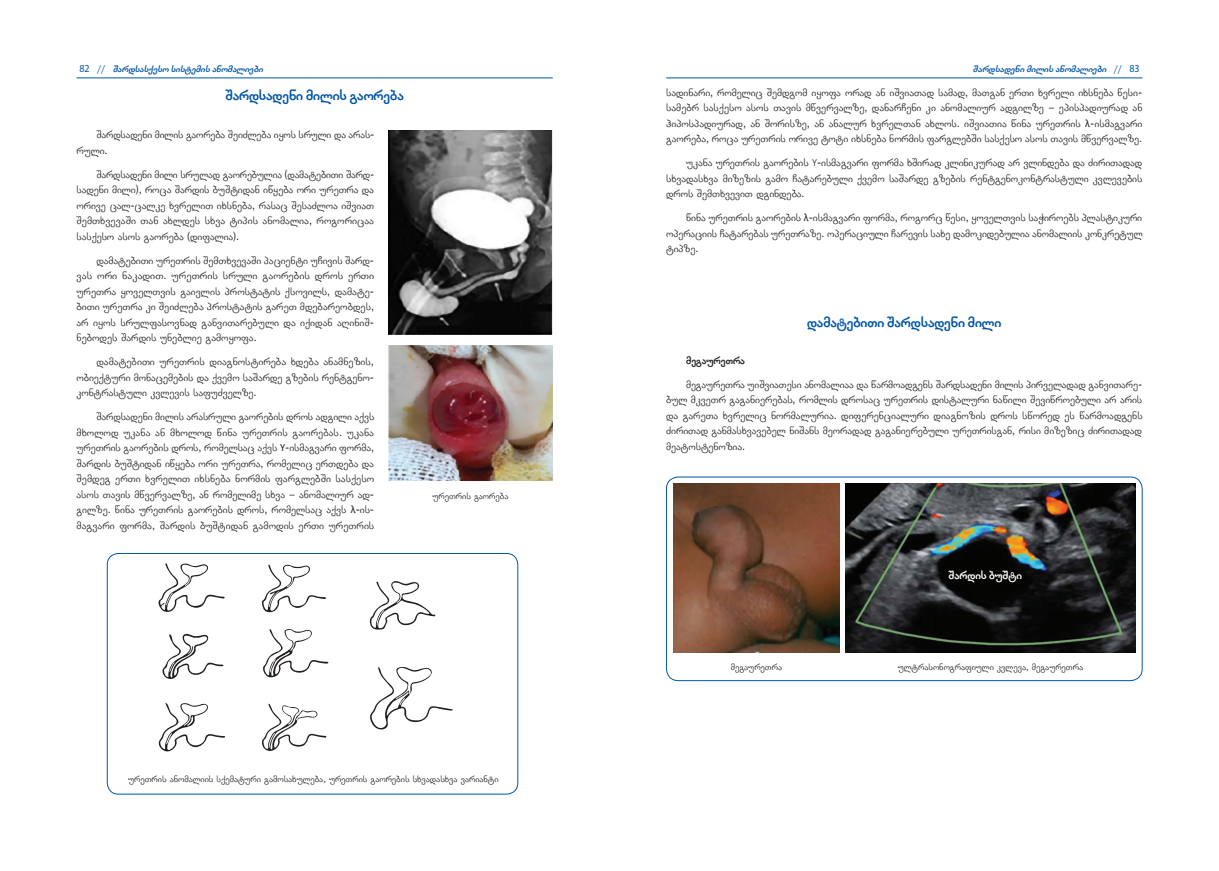
<style>
.page{position:relative;width:1219px;height:871px;background:#fff}
.page>*{position:absolute;margin:0;border:0;box-sizing:border-box;transform-origin:0 0}
.t1{font:700 15px "A Kolkhety N";letter-spacing:-.005em;color:#0155a7}
.t2{font:700 12px "A Kolkhety N";letter-spacing:-.005em;color:#fff}
.t3{font:11px/15.5px "A Kolkhety N";letter-spacing:-.01em;color:#231f20;text-align:justify}
.t4{font:11px/15.5px "A Kolkhety N";letter-spacing:-.01em;color:#231f20;scale:.96 1}
.t5{font:700 11px "A Kolkhety N";letter-spacing:-.005em;color:#231f20}
.t6{font:9.5px "A Kolkhety N";letter-spacing:-.01em;color:#231f20}
.t7{font:italic 700 9.5px "A Kolkhety N";color:#0155a7}
.s1{font-weight:400;font-style:normal;font-size:10px}
.s2{font-family:"Calibri"}
.s3{font-family:"Calibri";font-weight:300}
</style>
<div class="page">
<hr style="left:77px;top:78px;width:476px;height:1px;background:#0155a7">
<hr style="left:666px;top:78px;width:476px;height:1px;background:#0155a7">
<img style="left:388px;top:130px;width:164px;height:204px">
<img style="left:388px;top:345px;width:164px;height:135px">
<svg style="left:370px;top:667px;width:83px;height:62px"></svg>
<svg style="left:162px;top:633px;width:62px;height:46px"></svg>
<svg style="left:262px;top:703px;width:65px;height:47px"></svg>
<svg style="left:263px;top:629px;width:65px;height:48px"></svg>
<svg style="left:158px;top:703px;width:67px;height:48px"></svg>
<svg style="left:262px;top:564px;width:64px;height:48px"></svg>
<svg style="left:370px;top:581px;width:65px;height:48px"></svg>
<svg style="left:158px;top:563px;width:67px;height:49px"></svg>
<div style="left:107px;top:553px;width:411px;height:241px;border:1px solid #0155a7;border-radius:11px"></div>
<div style="left:666px;top:476px;width:476px;height:204px;border:1px solid #0155a7;border-radius:12px"></div>
<img style="left:673px;top:483px;width:166px;height:169px">
<img style="left:845px;top:483px;width:291px;height:169px">
<p class="t7" style="left:79px;top:64px;width:185px"><span class="s1">82 //</span> SARDSASQESO SISTEMIS ANOMALIEBI</p>
<p class="t7" style="left:973px;top:64px;width:168px">SARDSADENI MILIS ANOMALIEBI <span class="s1">// 83</span></p>
<h1 class="t1" style="left:225px;top:88px;width:180px">SARDSADENI MILIS GAOREBA</h1>
<p class="t4" style="left:77px;top:127px;width:312px;text-indent:20px">SARDSADENI MILIS GAOREBA SEIZLEBA IYOS SRULI DA ARAS-<br>RULI.</p>
<p class="t4" style="left:77px;top:167px;width:312px;text-align:justify;text-indent:20px">SARDSADENI MILI SRULAD GAOREBULIA (DAMATEBITI SARD-SADENI MILI), ROCA SARDIS BUSTIDAN IWYEBA ORI URETRA DA ORIVE CAL-CALKE XVRELIT IXSNEBA, RASAC SESAZLOA ISVIAT SEMTXVEVASI TAN AXLDES SXVA TIPIS ANOMALIA, ROGORICAA SASQESO ASOS GAOREBA (DIFALIA).</p>
<p class="t3" style="left:77px;top:253px;width:299px;text-align:left;text-indent:20px">DAMATEBITI URETRIS SEMTXVEVASI PACIENTI UCIVIS SARD-VAS ORI NAKADIT. URETRIS SRULI GAOREBIS DROS ERTI URETRA YOVELTVIS GAIVLIS PROSTATIS QSOVILS, DAMATE-BITI URETRA KI SEIZLEBA PROSTATIS GARET MDEBAREOBDES, AR IYOS SRULFASOVNAD GANVITAREBULI DA IQIDAN ARINIS-NEBODES SARDIS UNEBLIE GAMOYOFA.</p>
<p class="t3" style="left:77px;top:354px;width:299px;text-indent:20px">DAMATEBITI URETRIS DIAGNOSTIREBA XDEBA ANAMNEZIS, OBIEQTURI MONACEMEBIS DA QVEMO SASARDE GZEBIS RENTGENO-KONTRASTULI KVLEVIS SAFUZVELZE.</p>
<p class="t3" style="left:77px;top:409px;width:299px;text-align:left;text-indent:20px">SARDSADENI MILIS ARASRULI GAOREBIS DROS ADGILI AQVS MXOLOD UKANA AN MXOLOD WINA URETRIS GAOREBAS. UKANA URETRIS GAOREBIS DROS, ROMELSAC AQVS <span class="s2">Y</span>-ISMAGVARI FORMA, SARDIS BUSTIDAN IWYEBA ORI URETRA, ROMELIC ERTDEBA DA SEMDEG ERTI XVRELIT IXSNEBA NORMIS FARGLEBSI SASQESO ASOS TAVIS MWVERVALZE, AN ROMELIME SXVA _ ANOMALIUR AD-GILZE. WINA URETRIS GAOREBIS DROS, ROMELSAC AQVS <span class="s2">λ</span>-IS-MAGVARI FORMA, SARDIS BUSTIDAN GAMODIS ERTI URETRIS</p>
<p class="t3" style="left:666px;top:85px;width:478px">SADINARI, ROMELIC SEMDGOM IYOFA ORAD AN ISVIATAD SAMAD, MATGAN ERTI XVRELI IXSNEBA WESI-SAMEBR SASQESO ASOS TAVIS MWVERVALZE, DANARCENI KI ANOMALIUR ADGILZE _ EPISPADIURAD AN HIPOSPADIURAD, AN SORISZE, AN ANALUR XVRELTAN AXLOS. ISVIATIA WINA URETRIS <span class="s2">λ</span>-ISMAGVARI GAOREBA, ROCA URETRIS ORIVE TOTI IXSNEBA NORMIS FARGLEBSI SASQESO ASOS TAVIS MWVERVALZE.</p>
<p class="t3" style="left:666px;top:155px;width:478px;text-indent:20px">UKANA URETRIS GAOREBIS <span class="s3">Y</span>-ISMAGVARI FORMA XSIRAD KLINIKURAD AR VLINDEBA DA ZIRITADAD SXVADASXVA MIZEZIS GAMO CATAREBULI QVEMO SASARDE GZEBIS RENTGENOKONTRASTULI KVLEVEBIS DROS SEMTXVEVIT DGINDEBA.</p>
<p class="t3" style="left:666px;top:210px;width:478px;text-indent:20px">WINA URETRIS GAOREBIS <span class="s2">λ</span>-ISMAGVARI FORMA, ROGORC WESI, YOVELTVIS SAWIROEBS PLASTIKURI OPERACIIS CATAREBAS URETRAZE. OPERACIULI CAREVIS SAXE DAMOKIDEBULIA ANOMALIIS KONKRETUL TIPZE.</p>
<h1 class="t1" style="left:807px;top:315px;width:196px">DAMATEBITI SARDSADENI MILI</h1>
<p class="t5" style="left:686px;top:354px;width:61px">MEGAURETRA</p>
<p class="t3" style="left:666px;top:377px;width:478px;text-indent:20px">MEGAURETRA UISVIATESI ANOMALIAA DA WARMOADGENS SARDSADENI MILIS PIRVELADAD GANVITARE-BUL MKVETR GAGANIEREBAS, ROMLIS DROSAC URETRIS DISTALURI NAWILI SEVIWROEBULI AR ARIS DA GARETA XVRELIC NORMALURIA. DIFERENCIALURI DIAGNOZIS DROS SWORED ES WARMOADGENS ZIRITAD GANMASXVAVEBEL NISANS MEORADAD GAGANIEREBULI URETRISGAN, RISI MIZEZIC ZIRITADAD MEATOSTENOZIA.</p>
<p class="t6" style="left:433px;top:491px;width:77px">URETRIS GAOREBA</p>
<p class="t2" style="left:948px;top:569px;width:75px">SARDIS BUSTI</p>
<p class="t6" style="left:128px;top:773px;width:372px">URETRIS ANOMALIIS SQEMATURI GAMOSAXULEBA, URETRIS GAOREBIS SXVADASXVA VARIANTI</p>
<p class="t6" style="left:731px;top:662px;width:53px">MEGAURETRA</p>
<p class="t6" style="left:898px;top:662px;width:187px">ULTRASONOGRAFIULI KVLEVA, MEGAURETRA</p>
</div>
